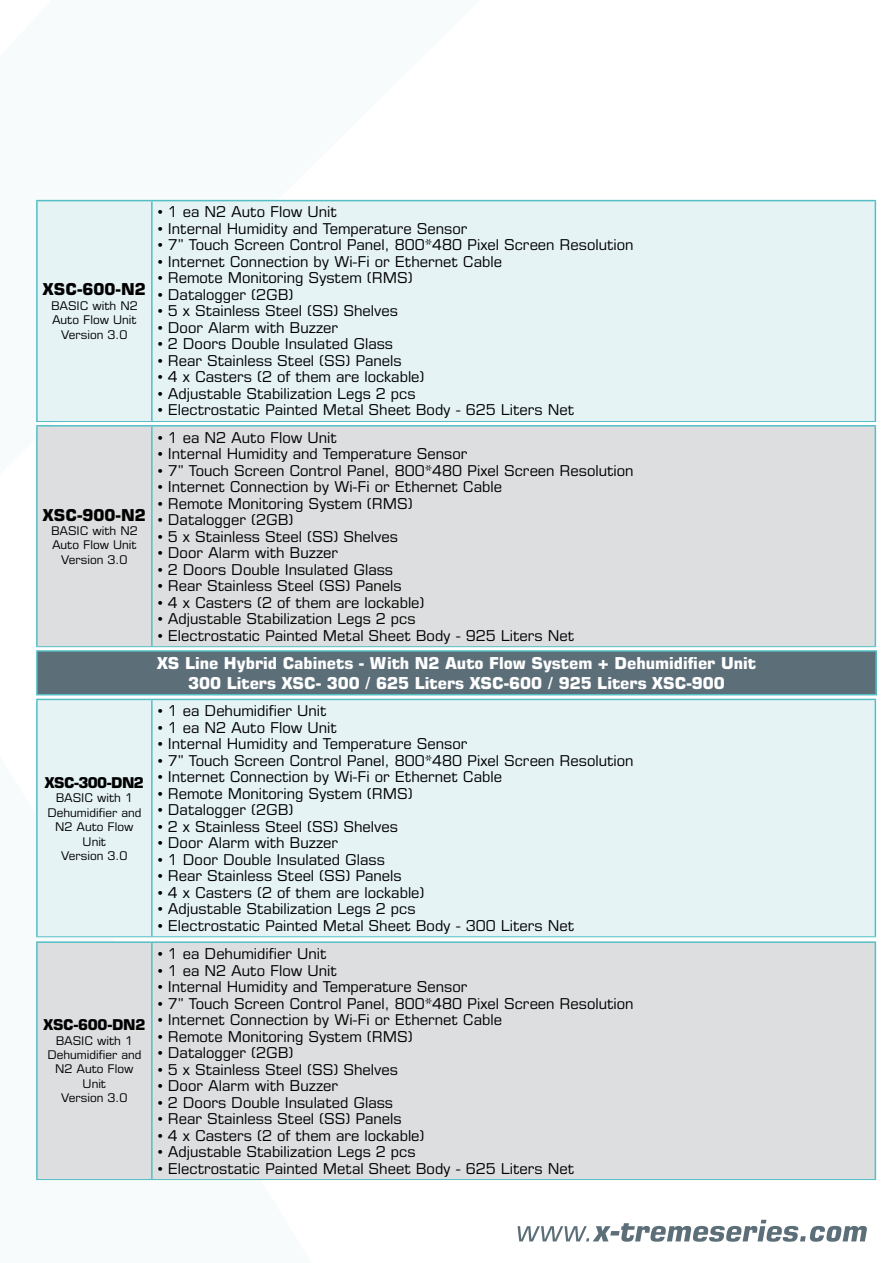
<style>
.page{position:relative;width:893px;height:1263px;background:#fff}
.page>*{position:absolute;margin:0;border:0;box-sizing:border-box;transform-origin:0 0}
.t1{font:700 16.5px/19.8px "Eurostile LT Pro Unicode";color:#fff;text-align:center}
.t2{font:700 16.5px "Eurostile LT Pro Unicode";color:#000}
.t3{font:15px "Eurostile LT Pro Unicode";color:#000}
.t4{font:700 15px "Eurostile LT Pro Unicode";letter-spacing:-.03em;color:#000}
.t5{font:12px/14.4px "Eurostile LT Pro Unicode";color:#000;text-align:center}
</style>
<div class="page">
<svg style="left:36px;top:199px;width:510px;height:1031px"></svg>
<div style="left:38px;top:201px;width:837px;height:220px;background:#e5f3f5"></div>
<hr style="left:36px;top:200px;width:116px;height:1px;background:#53bec5">
<hr style="left:36px;top:201px;width:2px;height:220px;background:#53bec5">
<hr style="left:152px;top:200px;width:724px;height:1px;background:#53bec5">
<hr style="left:151px;top:201px;width:2px;height:220px;background:#53bec5">
<hr style="left:875px;top:201px;width:1px;height:220px;background:#53bec5">
<hr style="left:36px;top:421px;width:116px;height:1px;background:#53bec5">
<hr style="left:152px;top:421px;width:724px;height:1px;background:#53bec5">
<div style="left:38px;top:427px;width:837px;height:219px;background:#dddedf"></div>
<hr style="left:36px;top:425px;width:116px;height:2px;background:#53bec5">
<hr style="left:36px;top:427px;width:2px;height:219px;background:#53bec5">
<hr style="left:152px;top:425px;width:724px;height:2px;background:#53bec5">
<hr style="left:151px;top:427px;width:2px;height:219px;background:#53bec5">
<hr style="left:875px;top:427px;width:1px;height:219px;background:#53bec5">
<hr style="left:36px;top:646px;width:116px;height:1px;background:#53bec5">
<hr style="left:152px;top:646px;width:724px;height:1px;background:#53bec5">
<div style="left:38px;top:700px;width:837px;height:236px;background:#e5f3f5"></div>
<hr style="left:36px;top:699px;width:116px;height:1px;background:#53bec5">
<hr style="left:36px;top:700px;width:2px;height:236px;background:#53bec5">
<hr style="left:152px;top:699px;width:724px;height:1px;background:#53bec5">
<hr style="left:151px;top:700px;width:2px;height:236px;background:#53bec5">
<hr style="left:875px;top:700px;width:1px;height:236px;background:#53bec5">
<hr style="left:36px;top:936px;width:116px;height:1px;background:#53bec5">
<hr style="left:152px;top:936px;width:724px;height:1px;background:#53bec5">
<div style="left:38px;top:943px;width:837px;height:236px;background:#dddedf"></div>
<hr style="left:36px;top:941px;width:116px;height:2px;background:#53bec5">
<hr style="left:36px;top:943px;width:2px;height:236px;background:#53bec5">
<hr style="left:152px;top:941px;width:724px;height:2px;background:#53bec5">
<hr style="left:151px;top:943px;width:2px;height:236px;background:#53bec5">
<hr style="left:875px;top:943px;width:1px;height:236px;background:#53bec5">
<hr style="left:36px;top:1179px;width:116px;height:1px;background:#53bec5">
<hr style="left:152px;top:1179px;width:724px;height:1px;background:#53bec5">
<div style="left:37px;top:651px;width:839px;height:44px;background:#5c6f79"></div>
<hr style="left:36px;top:650px;width:841px;height:2px;background:#53bec5">
<hr style="left:36px;top:652px;width:2px;height:42px;background:#53bec5">
<hr style="left:875px;top:652px;width:2px;height:42px;background:#53bec5">
<hr style="left:36px;top:694px;width:841px;height:1px;background:#53bec5">
<svg style="left:518px;top:1220px;width:349px;height:22px"></svg>
<p class="t2" style="left:43px;top:279px;width:104px">XSC-600-N2</p>
<p class="t5" style="left:51px;top:298px;width:88px">BASIC with N2<br>Auto Flow Unit<br>Version 3.0</p>
<p class="t2" style="left:43px;top:504px;width:104px">XSC-900-N2</p>
<p class="t5" style="left:51px;top:523px;width:88px">BASIC with N2<br>Auto Flow Unit<br>Version 3.0</p>
<p class="t4" style="left:45px;top:773px;width:101px">XSC-300-DN2</p>
<p class="t5" style="left:47px;top:791px;width:96px">BASIC with 1<br>Dehumidifier and<br>N2 Auto Flow<br>Unit<br>Version 3.0</p>
<p class="t4" style="left:43px;top:1016px;width:104px">XSC-600-DN2</p>
<p class="t5" style="left:47px;top:1033px;width:96px">BASIC with 1<br>Dehumidifier and<br>N2 Auto Flow<br>Unit<br>Version 3.0</p>
<p class="t3" style="left:158px;top:203px;width:181px">• 1 ea N2 Auto Flow Unit</p>
<p class="t3" style="left:158px;top:220px;width:311px">• Internal Humidity and Temperature Sensor</p>
<p class="t3" style="left:158px;top:236px;width:477px">• 7” Touch Screen Control Panel, 800*480 Pixel Screen Resolution</p>
<p class="t3" style="left:158px;top:253px;width:346px">• Internet Connection by Wi-Fi or Ethernet Cable</p>
<p class="t3" style="left:158px;top:269px;width:257px">• Remote Monitoring System (RMS)</p>
<p class="t3" style="left:158px;top:286px;width:137px">• Datalogger (2GB)</p>
<p class="t3" style="left:158px;top:302px;width:242px">• 5 x Stainless Steel (SS) Shelves</p>
<p class="t3" style="left:158px;top:319px;width:182px">• Door Alarm with Buzzer</p>
<p class="t3" style="left:158px;top:335px;width:237px">• 2 Doors Double Insulated Glass</p>
<p class="t3" style="left:158px;top:352px;width:245px">• Rear Stainless Steel (SS) Panels</p>
<p class="t3" style="left:158px;top:368px;width:268px">• 4 x Casters (2 of them are lockable)</p>
<p class="t3" style="left:158px;top:385px;width:259px">• Adjustable Stabilization Legs 2 pcs</p>
<p class="t3" style="left:158px;top:401px;width:418px">• Electrostatic Painted Metal Sheet Body - 625 Liters Net</p>
<p class="t3" style="left:158px;top:428px;width:181px">• 1 ea N2 Auto Flow Unit</p>
<p class="t3" style="left:158px;top:445px;width:311px">• Internal Humidity and Temperature Sensor</p>
<p class="t3" style="left:158px;top:461px;width:477px">• 7” Touch Screen Control Panel, 800*480 Pixel Screen Resolution</p>
<p class="t3" style="left:158px;top:478px;width:346px">• Internet Connection by Wi-Fi or Ethernet Cable</p>
<p class="t3" style="left:158px;top:494px;width:257px">• Remote Monitoring System (RMS)</p>
<p class="t3" style="left:158px;top:511px;width:137px">• Datalogger (2GB)</p>
<p class="t3" style="left:158px;top:527px;width:242px">• 5 x Stainless Steel (SS) Shelves</p>
<p class="t3" style="left:158px;top:544px;width:182px">• Door Alarm with Buzzer</p>
<p class="t3" style="left:158px;top:560px;width:237px">• 2 Doors Double Insulated Glass</p>
<p class="t3" style="left:158px;top:577px;width:245px">• Rear Stainless Steel (SS) Panels</p>
<p class="t3" style="left:158px;top:593px;width:268px">• 4 x Casters (2 of them are lockable)</p>
<p class="t3" style="left:158px;top:610px;width:259px">• Adjustable Stabilization Legs 2 pcs</p>
<p class="t3" style="left:158px;top:626px;width:418px">• Electrostatic Painted Metal Sheet Body - 925 Liters Net</p>
<p class="t1" style="left:157px;top:653px;width:600px">XS Line Hybrid Cabinets - With N2 Auto Flow System + Dehumidifier Unit<br>300 Liters XSC- 300 / 625 Liters XSC-600 / 925 Liters XSC-900</p>
<p class="t3" style="left:158px;top:702px;width:170px">• 1 ea Dehumidifier Unit</p>
<p class="t3" style="left:158px;top:718px;width:181px">• 1 ea N2 Auto Flow Unit</p>
<p class="t3" style="left:158px;top:735px;width:311px">• Internal Humidity and Temperature Sensor</p>
<p class="t3" style="left:158px;top:751px;width:477px">• 7” Touch Screen Control Panel, 800*480 Pixel Screen Resolution</p>
<p class="t3" style="left:158px;top:768px;width:346px">• Internet Connection by Wi-Fi or Ethernet Cable</p>
<p class="t3" style="left:158px;top:784px;width:257px">• Remote Monitoring System (RMS)</p>
<p class="t3" style="left:158px;top:801px;width:137px">• Datalogger (2GB)</p>
<p class="t3" style="left:158px;top:817px;width:242px">• 2 x Stainless Steel (SS) Shelves</p>
<p class="t3" style="left:158px;top:834px;width:182px">• Door Alarm with Buzzer</p>
<p class="t3" style="left:158px;top:850px;width:229px">• 1 Door Double Insulated Glass</p>
<p class="t3" style="left:158px;top:867px;width:245px">• Rear Stainless Steel (SS) Panels</p>
<p class="t3" style="left:158px;top:883px;width:268px">• 4 x Casters (2 of them are lockable)</p>
<p class="t3" style="left:158px;top:900px;width:259px">• Adjustable Stabilization Legs 2 pcs</p>
<p class="t3" style="left:158px;top:916px;width:418px">• Electrostatic Painted Metal Sheet Body - 300 Liters Net</p>
<p class="t3" style="left:158px;top:945px;width:170px">• 1 ea Dehumidifier Unit</p>
<p class="t3" style="left:158px;top:961px;width:181px">• 1 ea N2 Auto Flow Unit</p>
<p class="t3" style="left:158px;top:978px;width:311px">• Internal Humidity and Temperature Sensor</p>
<p class="t3" style="left:158px;top:994px;width:477px">• 7” Touch Screen Control Panel, 800*480 Pixel Screen Resolution</p>
<p class="t3" style="left:158px;top:1011px;width:346px">• Internet Connection by Wi-Fi or Ethernet Cable</p>
<p class="t3" style="left:158px;top:1027px;width:257px">• Remote Monitoring System (RMS)</p>
<p class="t3" style="left:158px;top:1044px;width:137px">• Datalogger (2GB)</p>
<p class="t3" style="left:158px;top:1060px;width:242px">• 5 x Stainless Steel (SS) Shelves</p>
<p class="t3" style="left:158px;top:1077px;width:182px">• Door Alarm with Buzzer</p>
<p class="t3" style="left:158px;top:1093px;width:237px">• 2 Doors Double Insulated Glass</p>
<p class="t3" style="left:158px;top:1110px;width:245px">• Rear Stainless Steel (SS) Panels</p>
<p class="t3" style="left:158px;top:1126px;width:268px">• 4 x Casters (2 of them are lockable)</p>
<p class="t3" style="left:158px;top:1143px;width:259px">• Adjustable Stabilization Legs 2 pcs</p>
<p class="t3" style="left:158px;top:1159px;width:418px">• Electrostatic Painted Metal Sheet Body - 625 Liters Net</p>
</div>
